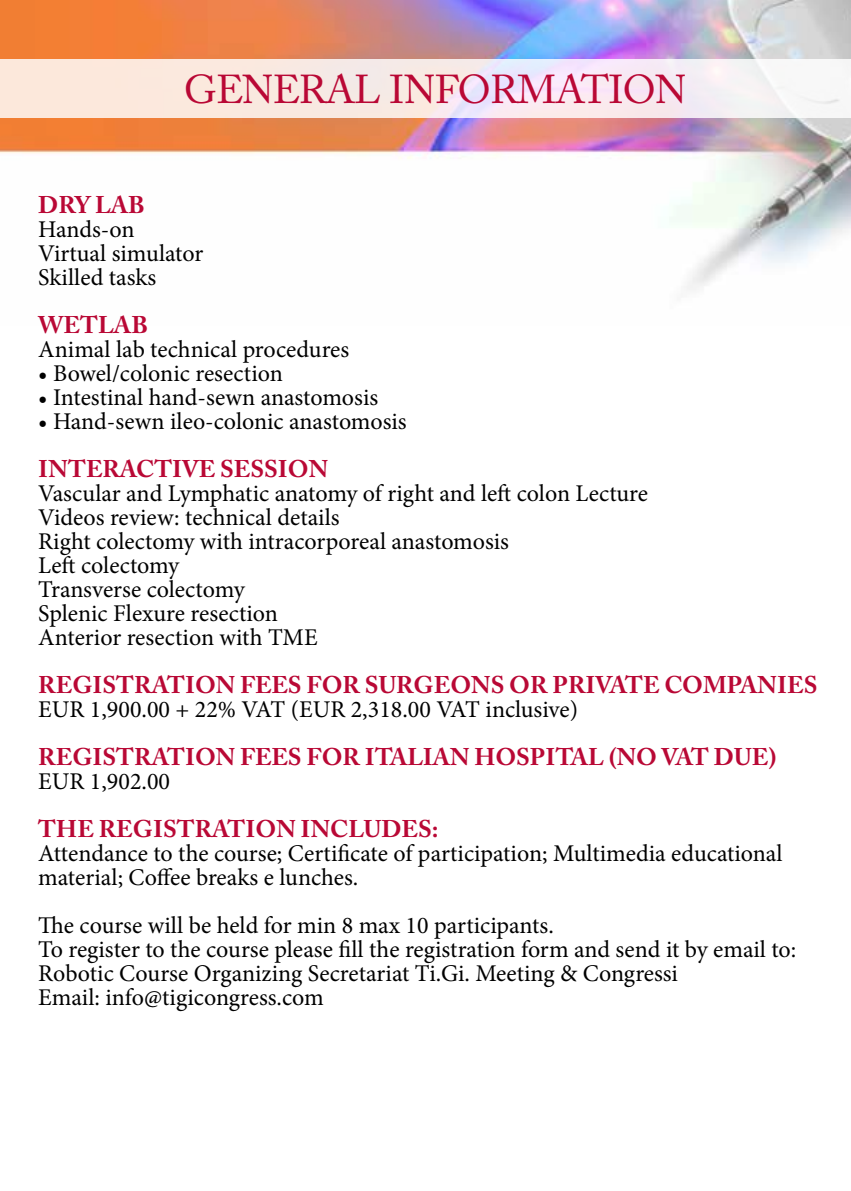
<style>
.page{position:relative;width:851px;height:1191px;background:#fff}
.page>*{position:absolute;margin:0;border:0;box-sizing:border-box;transform-origin:0 0}
.t1{font:40px "Adobe Caslon Pro";letter-spacing:-.02em;color:#b90835}
.t2{font:24px/24px "Minion Pro";color:#000}
.t3{font:700 24px "Adobe Caslon Pro";color:#b90835}
</style>
<div class="page">
<img style="left:0;top:0;width:850px;height:290px">
<svg style="left:0;top:59px;width:850px;height:59px"></svg>
<h1 class="t1" style="left:184px;top:66px;width:504px">GENERAL INFORMATION</h1>
<p class="t3" style="left:38px;top:191px;width:108px">DRY LAB</p>
<p class="t2" style="left:38px;top:218px;width:166px">Hands-on<br>Virtual simulator<br>Skilled tasks</p>
<p class="t3" style="left:38px;top:311px;width:111px">WETLAB</p>
<p class="t2" style="left:38px;top:338px;width:312px">Animal lab technical procedures</p>
<p class="t2" style="left:38px;top:362px;width:246px">• Bowel/colonic resection</p>
<p class="t2" style="left:38px;top:386px;width:341px">• Intestinal hand-sewn anastomosis</p>
<p class="t2" style="left:38px;top:410px;width:370px">• Hand-sewn ileo-colonic anastomosis</p>
<p class="t3" style="left:38px;top:455px;width:291px">INTERACTIVE SESSION</p>
<p class="t2" style="left:38px;top:482px;width:611px">Vascular and Lymphatic anatomy of right and left colon Lecture Videos review: technical details<br>Right colectomy with intracorporeal anastomosis<br>Left colectomy<br>Transverse colectomy<br>Splenic Flexure resection<br>Anterior resection with TME</p>
<p class="t3" style="left:38px;top:671px;width:780px">REGISTRATION FEES FOR SURGEONS OR PRIVATE COMPANIES</p>
<p class="t2" style="left:38px;top:698px;width:541px">EUR 1,900.00 + 22% VAT (EUR 2,318.00 VAT inclusive)</p>
<p class="t3" style="left:38px;top:743px;width:739px">REGISTRATION FEES FOR ITALIAN HOSPITAL (NO VAT DUE)</p>
<p class="t2" style="left:38px;top:770px;width:133px">EUR 1,902.00</p>
<p class="t3" style="left:38px;top:815px;width:401px">THE REGISTRATION INCLUDES:</p>
<p class="t2" style="left:38px;top:842px;width:745px">Attendance to the course; Certificate of participation; Multimedia educational material; Coffee breaks e lunches.</p>
<p class="t2" style="left:38px;top:914px;width:759px">The course will be held for min 8 max 10 participants.<br>To register to the course please fill the registration form and send it by email to:<br>Robotic Course Organizing Secretariat Ti.Gi. Meeting &amp; Congressi<br>Email: info@tigicongress.com</p>
</div>
